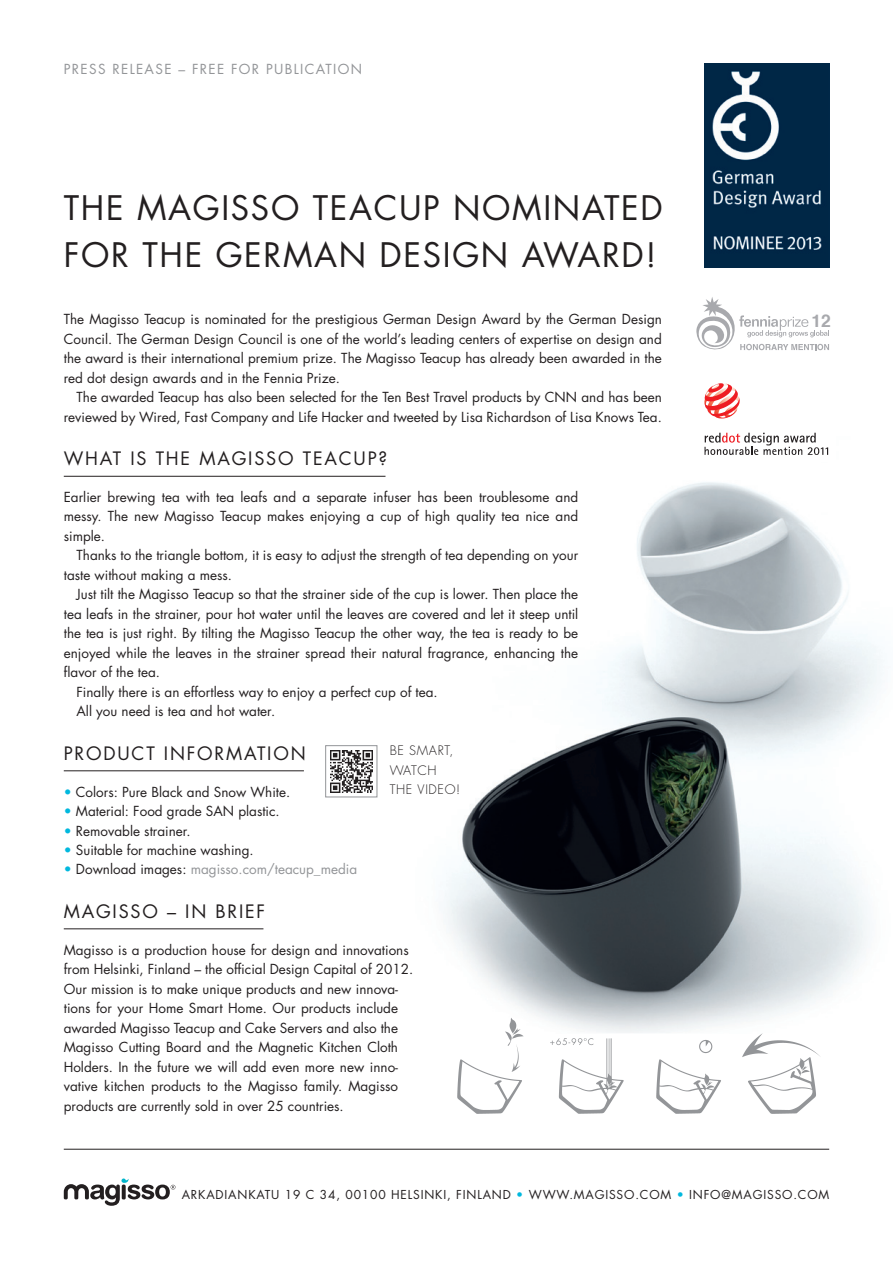
<style>
.page{position:relative;width:893px;height:1263px;background:#fff}
.page>*{position:absolute;margin:0;border:0;box-sizing:border-box;transform-origin:0 0}
.t1{font:32.85px/47.5px "Futura";letter-spacing:.05em;color:#231f20}
.t2{font:18px "Futura";letter-spacing:.1em;color:#231f20}
.t3{font:700 17.55px "Helvetica";color:#a8a9ad}
.t4{font:13.5px/19.5px "Futura";color:#231f20;text-align:justify}
.t5{font:13.5px "Futura";color:#939598}
.t6{font:13.5px "Futura";letter-spacing:.1em;color:#939598}
.t7{font:300 12.75px/19.5px "Futura";letter-spacing:.05em;color:#231f20}
.t8{font:12px "Futura";letter-spacing:.07em;color:#231f20}
.s1{color:#00b8de}
.s2{color:#231f20}
</style>
<div class="page">
<img style="left:445px;top:482px;width:437px;height:528px">
<svg style="left:64px;top:1178px;width:111px;height:28px"></svg>
<hr style="left:64px;top:1149px;width:765px;height:1px;background:#231f20">
<svg style="left:696px;top:297px;width:133px;height:53px"></svg>
<hr style="left:64px;top:476px;width:321px;height:1px;background:#231f20">
<hr style="left:64px;top:770px;width:240px;height:1px;background:#231f20">
<hr style="left:64px;top:928px;width:199px;height:1px;background:#231f20">
<img style="left:705px;top:64px;width:124px;height:204px">
<svg style="left:704px;top:433px;width:124px;height:22px"></svg>
<svg style="left:704px;top:383px;width:36px;height:35px"></svg>
<img style="left:457px;top:1010px;width:363px;height:104px">
<img style="left:330px;top:750px;width:42px;height:42px">
<div style="left:325px;top:745px;width:52px;height:52px;border:1px solid #939598"></div>
<p class="t6" style="left:64px;top:61px;width:300px">Press Release – Free for publication</p>
<h1 class="t1" style="left:64px;top:184px;width:600px">Th e Magisso Teac up nominated for th e German Design Award!</h1>
<p class="t4" style="left:64px;top:310px;width:600px">The Magisso Teacup is nominated for the prestigious German Design Award by the German Design</p>
<p class="t3" style="left:811px;top:306px;width:21px">12</p>
<p class="t4" style="left:64px;top:329px;width:600px">Council. The German Design Council is one of the world’s leading centers of expertise on design and the award is their international premium prize. The Magisso Teacup has already been awarded in the red dot design awards and in the Fennia Prize.</p>
<p class="t4" style="left:64px;top:388px;width:600px;text-align:right">The awarded Teacup has also been selected for the Ten Best Travel products by CNN and has been reviewed by Wired, Fast Company and Life Hacker and tweeted by Lisa Richardson of Lisa Knows Tea.</p>
<h2 class="t2" style="left:64px;top:447px;width:18px">Wha</h2>
<h2 class="t2" style="left:113px;top:447px;width:276px">t is th e Magisso Teac up?</h2>
<p class="t4" style="left:64px;top:487px;width:516px">Earlier brewing tea with tea leafs and a separate infuser has been troublesome and messy. The new Magisso Teacup makes enjoying a cup of high quality tea nice and simple.</p>
<p class="t4" style="left:64px;top:546px;width:516px;text-indent:13px">Thanks to the triangle bottom, it is easy to adjust the strength of tea depending on your taste without making a mess.</p>
<p class="t4" style="left:77px;top:585px;width:503px">Just tilt the Magisso Teacup so that the strainer side of the cup is lower. Then place the</p>
<p class="t4" style="left:64px;top:604px;width:516px">tea leafs in the strainer, pour hot water until the leaves are covered and let it steep until</p>
<p class="t4" style="left:64px;top:624px;width:516px">the tea is just right. By tilting the Magisso Teacup the other way, the tea is ready to be</p>
<p class="t4" style="left:64px;top:643px;width:516px">enjoyed while the leaves in the strainer spread their natural fragrance, enhancing the</p>
<p class="t4" style="left:64px;top:663px;width:98px">flavor of the tea.</p>
<p class="t4" style="left:77px;top:682px;width:363px">Finally there is an effortless way to enjoy a perfect cup of tea.</p>
<p class="t4" style="left:77px;top:702px;width:200px">All you need is tea and hot water.</p>
<h2 class="t2" style="left:64px;top:742px;width:243px">Product information</h2>
<p class="t4" style="left:64px;top:782px;width:228px"><span class="s1">•</span> Colors: Pure Black and Snow White.</p>
<p class="t4" style="left:64px;top:801px;width:217px"><span class="s1">•</span> Material: Food grade SAN plastic.</p>
<p class="t4" style="left:64px;top:821px;width:128px"><span class="s1">•</span> Removable strainer.</p>
<p class="t4" style="left:64px;top:840px;width:191px"><span class="s1">•</span> Suitable for machine washing.</p>
<p class="t5" style="left:64px;top:861px;width:295px"><span class="s1">•</span> <span class="s2">Download images:</span> magisso.com/teacup_media</p>
<h2 class="t2" style="left:64px;top:900px;width:199px">Magisso – in brief</h2>
<p class="t4" style="left:64px;top:940px;width:351px;text-align:left">Magisso is a production house for design and innovations from Helsinki, Finland – the official Design Capital of 2012.<br>Our mission is to make unique products and new innova&shy;tions for your Home Smart Home. Our products include awarded Magisso Teacup and Cake Servers and also the Magisso Cutting Board and the Magnetic Kitchen Cloth Holders. In the future we will add even more new inno&shy;vative kitchen products to the Magisso family. Magisso products are currently sold in over 25 countries.</p>
<p class="t7" style="left:390px;top:741px;width:72px">BE SMART,<br>WATCH<br>THE VIDEO!</p>
<p class="t8" style="left:182px;top:1186px;width:320px">Arkadiankatu 19 C 34, 00100 Helsinki, FINLAND</p>
<p class="t8" style="left:516px;top:1186px;width:315px"><span class="s1">•</span> www.magisso.com <span class="s1">•</span> info@magisso.com</p>
</div>
